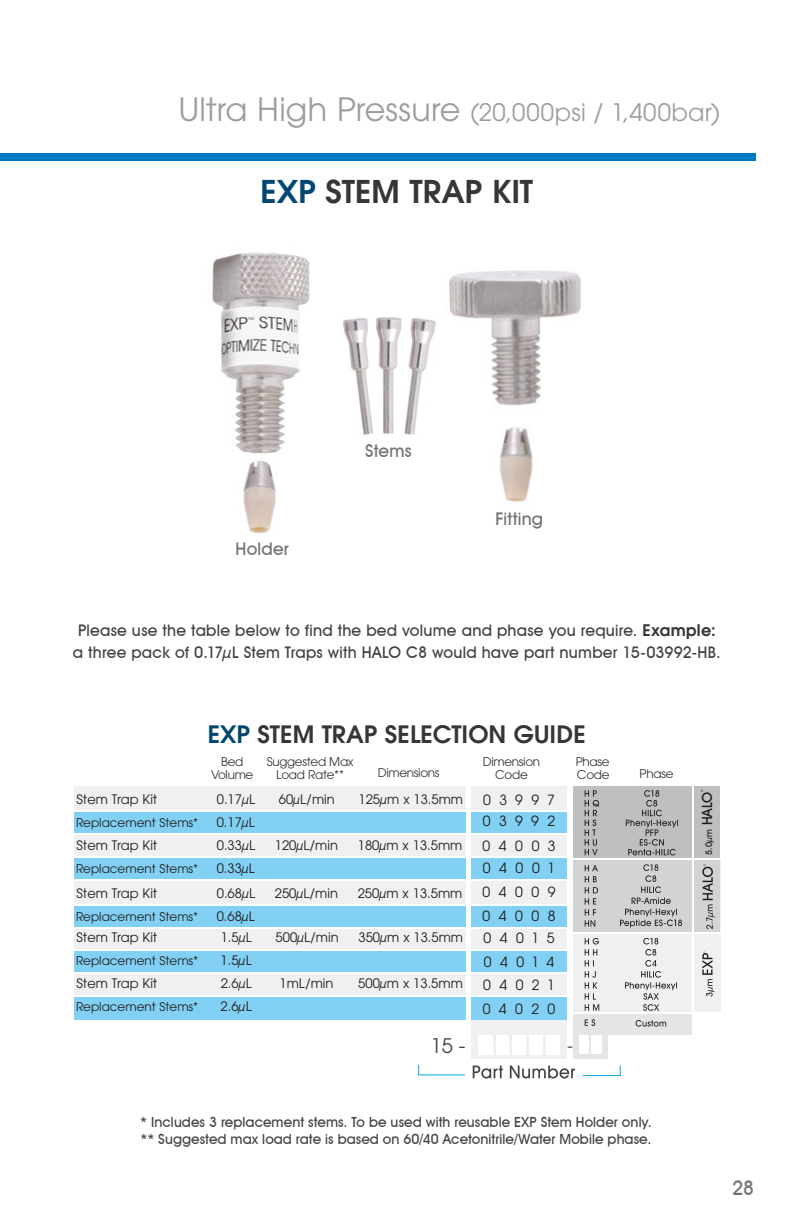
<style>
.page{position:relative;width:792px;height:1224px;background:#fff}
.page>*{position:absolute;margin:0;border:0;box-sizing:border-box;transform-origin:0 0}
.t1{font:600 31.4px "Avant Garde";color:#373636}
.t2{font:24px "ITC Avant Garde Std";letter-spacing:.025em;color:#9d9d9c}
.t3{font:600 24px "Avant Garde";letter-spacing:.005em;color:#373636}
.t4{font:20px "ITC Avant Garde Std";color:#454444}
.t5{font:500 20px "Avant Garde IT Cby BT";color:#747373}
.t6{font:500 18px "Avant Garde IT Cby BT";color:#747373}
.t7{font:500 17.6px "Avant Garde IT Cby BT";letter-spacing:.015em;color:#747373}
.t8{font:500 16px/22px "Avant Garde IT Cby BT";letter-spacing:.015em;color:#454444;text-align:center}
.t9{font:500 14px/17px "Avant Garde IT Cby BT";letter-spacing:.005em;color:#454444}
.t10{font:14px/22.2px "ITC Avant Garde Std";letter-spacing:.61em;color:#1d1d1b}
.t11{font:13px "ITC Avant Garde Std";color:#1d1d1b}
.t12{font:12px "ITC Avant Garde Std";color:#1d1d1b}
.t13{font:12px/13.2px "ITC Avant Garde Std";letter-spacing:-.025em;color:#373636;text-align:center}
.t14{font:500 9px "Avant Garde IT Cby BT";color:#1d1d1b}
.t15{font:500 3px "Avant Garde IT Cby BT";color:#1d1d1b}
.s1{font-size:32px}
.s2{color:#004871}
.s3{font-family:"Avant Garde";font-weight:600;color:#373636}
.s4{font-family:"Avant Garde IT Cby BT"}
.s5{font-size:14px}
</style>
<div class="page">
<div style="left:0;top:153px;width:756px;height:7px;background:#007ac2"></div>
<img style="left:449px;top:270px;width:132px;height:232px">
<img style="left:343px;top:317px;width:93px;height:118px">
<img style="left:212px;top:252px;width:98px;height:282px">
<div style="left:74px;top:786px;width:394px;height:233px;background:#f0f0f0"></div>
<div style="left:470px;top:787px;width:97px;height:272px;background:#f0f0f0"></div>
<div style="left:74px;top:997px;width:493px;height:23px;background:#83d0f5"></div>
<div style="left:74px;top:905px;width:493px;height:23px;background:#83d0f5"></div>
<div style="left:74px;top:949px;width:493px;height:23px;background:#83d0f5"></div>
<div style="left:74px;top:857px;width:493px;height:23px;background:#83d0f5"></div>
<div style="left:74px;top:811px;width:493px;height:23px;background:#83d0f5"></div>
<div style="left:573px;top:933px;width:147px;height:107px;background:#f0f0f0"></div>
<div style="left:573px;top:1014px;width:137px;height:45px;background:#e5e5e5"></div>
<div style="left:573px;top:860px;width:147px;height:73px;background:#d3d3d3"></div>
<div style="left:573px;top:787px;width:147px;height:72px;background:#bfbfbf"></div>
<svg style="left:585px;top:1019px;width:10px;height:7px"></svg>
<svg style="left:585px;top:938px;width:14px;height:73px"></svg>
<svg style="left:585px;top:865px;width:13px;height:62px"></svg>
<svg style="left:636px;top:1020px;width:30px;height:7px"></svg>
<svg style="left:625px;top:938px;width:52px;height:73px"></svg>
<svg style="left:620px;top:864px;width:62px;height:64px"></svg>
<hr style="left:570px;top:932px;width:222px;height:2px;background:#fff">
<hr style="left:571px;top:1013px;width:172px;height:1px;background:#fff">
<hr style="left:693px;top:854px;width:1px;height:190px;background:#fff">
<hr style="left:693px;top:780px;width:1px;height:190px;background:#fff">
<div style="left:693px;top:1013px;width:49px;height:28px;background:#fff"></div>
<div style="left:608px;top:1035px;width:103px;height:54px;background:#fff"></div>
<svg style="left:582px;top:1065px;width:39px;height:12px"></svg>
<svg style="left:418px;top:1064px;width:47px;height:12px"></svg>
<hr style="left:74px;top:810px;width:496px;height:2px;background:#fff">
<hr style="left:74px;top:834px;width:497px;height:1px;background:#fff">
<hr style="left:73px;top:949px;width:496px;height:2px;background:#fff">
<hr style="left:74px;top:880px;width:494px;height:1px;background:#fff">
<hr style="left:73px;top:927px;width:496px;height:2px;background:#fff">
<hr style="left:74px;top:972px;width:498px;height:2px;background:#fff">
<hr style="left:74px;top:995px;width:494px;height:2px;background:#fff">
<hr style="left:466px;top:782px;width:4px;height:277px;background:#fff">
<svg style="left:702px;top:864px;width:13px;height:65px"></svg>
<svg style="left:702px;top:951px;width:12px;height:46px"></svg>
<div style="left:478px;top:1036px;width:82px;height:19px;background:#fff"></div>
<div style="left:580px;top:1036px;width:22px;height:18px;background:#fff"></div>
<hr style="left:493px;top:1032px;width:2px;height:25px;background:#f0f0f0">
<hr style="left:509px;top:1031px;width:3px;height:25px;background:#f0f0f0">
<hr style="left:526px;top:1032px;width:3px;height:25px;background:#f0f0f0">
<hr style="left:543px;top:1032px;width:3px;height:25px;background:#f0f0f0">
<hr style="left:589px;top:1032px;width:2px;height:24px;background:#e5e5e5">
<svg style="left:585px;top:790px;width:14px;height:65px"></svg>
<svg style="left:626px;top:790px;width:52px;height:65px"></svg>
<svg style="left:473px;top:1066px;width:102px;height:13px"></svg>
<hr style="left:74px;top:904px;width:496px;height:2px;background:#fff">
<hr style="left:74px;top:856px;width:496px;height:2px;background:#fff">
<h2 class="t2" style="left:178px;top:98px;width:543px"><span class="s1">Ultra High Pressure</span> (20,000psi / 1,400bar)</h2>
<h1 class="t1" style="left:260px;top:171px;width:101px"><span class="s2">EXP</span> Stem</h1>
<h1 class="t1" style="left:409px;top:171px;width:28px">Trap</h1>
<h1 class="t1" style="left:492px;top:171px;width:7px">Kit</h1>
<h3 class="t7" style="left:236px;top:538px;width:55px">Holder</h3>
<h3 class="t7" style="left:365px;top:440px;width:48px">Stems</h3>
<h3 class="t7" style="left:495px;top:508px;width:49px">Fitting</h3>
<p class="t8" style="left:73px;top:619px;width:649px">Please use the table below to find the bed volume and phase you require. <span class="s3">Example: </span>a three pack of 0.17µL Stem Traps with HALO C8 would have part number 15-03992-HB.</p>
<h2 class="t3" style="left:208px;top:719px;width:380px"><span class="s2">EXP</span> STEM TRAP SELECTION GUIDE</h2>
<p class="t13" style="left:211px;top:755px;width:44px">Bed<br>Volume</p>
<p class="t13" style="left:267px;top:755px;width:89px">Suggested Max<br>Load Rate**</p>
<p class="t13" style="left:378px;top:766px;width:63px">Dimensions</p>
<p class="t13" style="left:483px;top:755px;width:59px">Dimension<br>Code</p>
<p class="t11" style="left:76px;top:791px;width:82px">Stem Trap Kit</p>
<p class="t11" style="left:217px;top:791px;width:40px">0.17<span class="s4">µ</span>L</p>
<p class="t11" style="left:279px;top:791px;width:57px">60<span class="s4">µ</span>L/min</p>
<p class="t11" style="left:359px;top:791px;width:106px">125<span class="s4">µ</span>m x 13.5mm</p>
<p class="t12" style="left:76px;top:816px;width:124px">Replacement Stems*</p>
<p class="t11" style="left:217px;top:815px;width:40px">0.17<span class="s4">µ</span>L</p>
<p class="t11" style="left:76px;top:837px;width:82px">Stem Trap Kit</p>
<p class="t11" style="left:217px;top:837px;width:40px">0.33<span class="s4">µ</span>L</p>
<p class="t11" style="left:275px;top:837px;width:65px">120<span class="s4">µ</span>L/min</p>
<p class="t11" style="left:358px;top:837px;width:106px">180<span class="s4">µ</span>m x 13.5mm</p>
<p class="t12" style="left:76px;top:862px;width:124px">Replacement Stems*</p>
<p class="t11" style="left:217px;top:861px;width:40px">0.33<span class="s4">µ</span>L</p>
<p class="t11" style="left:76px;top:885px;width:82px">Stem Trap Kit</p>
<p class="t11" style="left:217px;top:885px;width:40px">0.68<span class="s4">µ</span>L</p>
<p class="t11" style="left:275px;top:885px;width:65px">250<span class="s4">µ</span>L/min</p>
<p class="t11" style="left:358px;top:885px;width:106px">250<span class="s4">µ</span>m x 13.5mm</p>
<p class="t12" style="left:76px;top:910px;width:124px">Replacement Stems*</p>
<p class="t11" style="left:217px;top:909px;width:40px">0.68<span class="s4">µ</span>L</p>
<p class="t11" style="left:76px;top:929px;width:82px">Stem Trap Kit</p>
<p class="t11" style="left:221px;top:929px;width:33px">1.5<span class="s4">µ</span>L</p>
<p class="t11" style="left:276px;top:929px;width:65px">500<span class="s4">µ</span>L/min</p>
<p class="t11" style="left:359px;top:929px;width:106px">350<span class="s4">µ</span>m x 13.5mm</p>
<p class="t12" style="left:76px;top:954px;width:124px">Replacement Stems*</p>
<p class="t11" style="left:221px;top:953px;width:33px">1.5<span class="s4">µ</span>L</p>
<p class="t11" style="left:76px;top:975px;width:82px">Stem Trap Kit</p>
<p class="t11" style="left:221px;top:975px;width:33px">2.6<span class="s4">µ</span>L</p>
<p class="t11" style="left:280px;top:975px;width:55px">1mL/min</p>
<p class="t11" style="left:358px;top:975px;width:106px">500<span class="s4">µ</span>m x 13.5mm</p>
<p class="t12" style="left:76px;top:1000px;width:124px">Replacement Stems*</p>
<p class="t11" style="left:221px;top:999px;width:33px">2.6<span class="s4">µ</span>L</p>
<h3 class="t4" style="left:431px;top:1033px;width:36px">15 -</h3>
<p class="t10" style="left:483px;top:788px;width:74px">03997<br>03992</p>
<p class="t10" style="left:482px;top:834px;width:75px">04003<br>04001</p>
<p class="t10" style="left:482px;top:905px;width:75px">04008<br>04015</p>
<p class="t10" style="left:483px;top:951px;width:73px">04014<br>04021</p>
<p class="t10" style="left:483px;top:997px;width:74px">04020</p>
<p class="t10" style="left:482px;top:881px;width:75px">04009</p>
<p class="t13" style="left:576px;top:755px;width:35px;text-align:left">Phase<br>Code</p>
<p class="t13" style="left:640px;top:766px;width:35px">Phase</p>
<h3 class="t6" style="left:567px;top:1034px;width:7px">-</h3>
<p class="t9" style="left:140px;top:1114px;width:513px">* Includes 3 replacement stems. To be used with reusable EXP Stem Holder only. ** Suggested max load rate is based on 60/40 Acetonitrile/Water Mobile phase.</p>
<p class="t15" style="left:700px;top:792px;width:4px;rotate:-90deg">®</p>
<p class="t14" style="left:704px;top:855px;width:65px;rotate:-90deg">5.0µm <span class="s5">HALO</span></p>
<h3 class="t5" style="left:732px;top:1176px;width:24px">28</h3>
</div>
